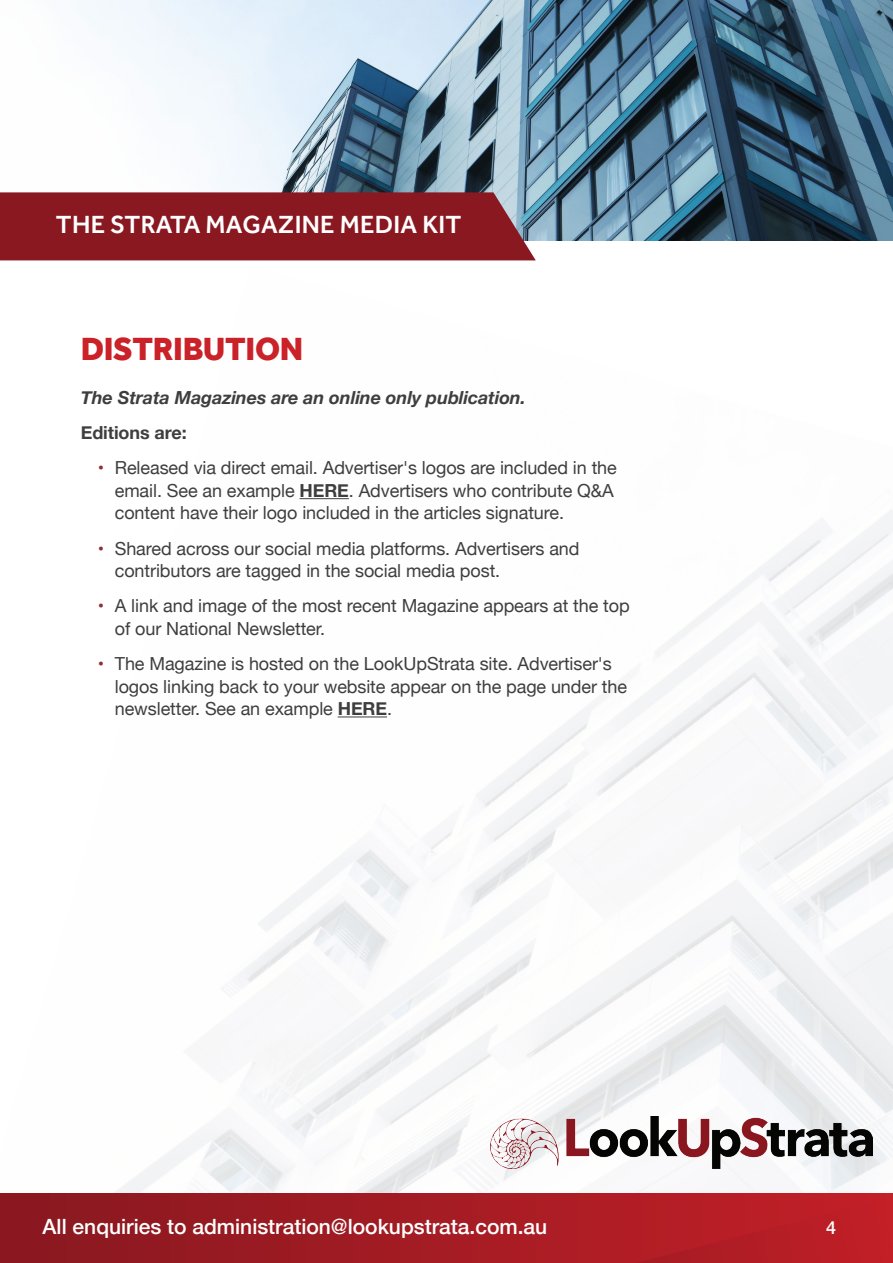
<style>
.page{position:relative;width:893px;height:1263px;background:#fff}
.page>*{position:absolute;margin:0;border:0;box-sizing:border-box;transform-origin:0 0}
.Capital_Sub_Headings{font:800 33px "Effra";letter-spacing:-.01em;color:#cb2128}
.t1{font:500 25.5px "Effra";letter-spacing:.01em;color:#fff}
.t2{font:500 21px "Helvetica Neue";color:#fff}
.t3{font:18px/22.5px "Helvetica Neue";letter-spacing:-.005em;color:#3e3e3f}
.Lighter_body{font:italic 700 18px "Helvetica Neue";letter-spacing:-.005em;color:#3e3e3f}
.Lighter_body-2{font:700 18px "Helvetica Neue";letter-spacing:-.005em;color:#3e3e3f}
.t4{font:500 18px "Helvetica Neue";color:#fff}
.s1{color:#8d303a}
.s2{font-weight:700}
</style>
<div class="page">
<img style="left:0;top:498px;width:893px;height:696px">
<img style="left:73px;top:0;width:820px;height:241px">
<svg style="left:0;top:1194px;width:544px;height:69px;background:#9a1a22"></svg>
<svg style="left:544px;top:1163px;width:349px;height:100px"></svg>
<div style="left:0;top:192px;width:536px;height:68px;background:#8a1820"></div>
<hr style="left:300px;top:498px;width:49px;height:1px;background:#3e3e3f">
<hr style="left:338px;top:716px;width:49px;height:1px;background:#3e3e3f">
<img style="left:491px;top:1117px;width:382px;height:51px">
<h2 class="t1" style="left:56px;top:210px;width:407px">THE STRATA MAGAZINE MEDIA KIT</h2>
<p class="Capital_Sub_Headings" style="left:81px;top:329px;width:224px">DISTRIBUTION</p>
<p class="Lighter_body" style="left:81px;top:383px;width:447px">The Strata Magazines are an online only publication.</p>
<p class="Lighter_body-2" style="left:81px;top:419px;width:107px">Editions are:</p>
<p class="t3" style="left:115px;top:458px;width:503px;text-indent:-17px"><span class="s1">•</span> Released via direct email. Advertiser's logos are included in the email. See an example <span class="s2">HERE</span>. Advertisers who contribute Q&amp;A content have their logo included in the articles signature.</p>
<p class="t3" style="left:115px;top:538px;width:466px;text-indent:-17px"><span class="s1">•</span> Shared across our social media platforms. Advertisers and contributors are tagged in the social media post.</p>
<p class="t3" style="left:115px;top:596px;width:516px;text-indent:-17px"><span class="s1">•</span> A link and image of the most recent Magazine appears at the top of our National Newsletter.</p>
<p class="t3" style="left:115px;top:653px;width:514px;text-indent:-17px"><span class="s1">•</span> The Magazine is hosted on the LookUpStrata site. Advertiser's logos linking back to your website appear on the page under the newsletter. See an example <span class="s2">HERE</span>.</p>
<p class="t2" style="left:43px;top:1210px;width:506px">All enquiries to administration@lookupstrata.com.au</p>
<p class="t4" style="left:826px;top:1213px;width:12px">4</p>
</div>
